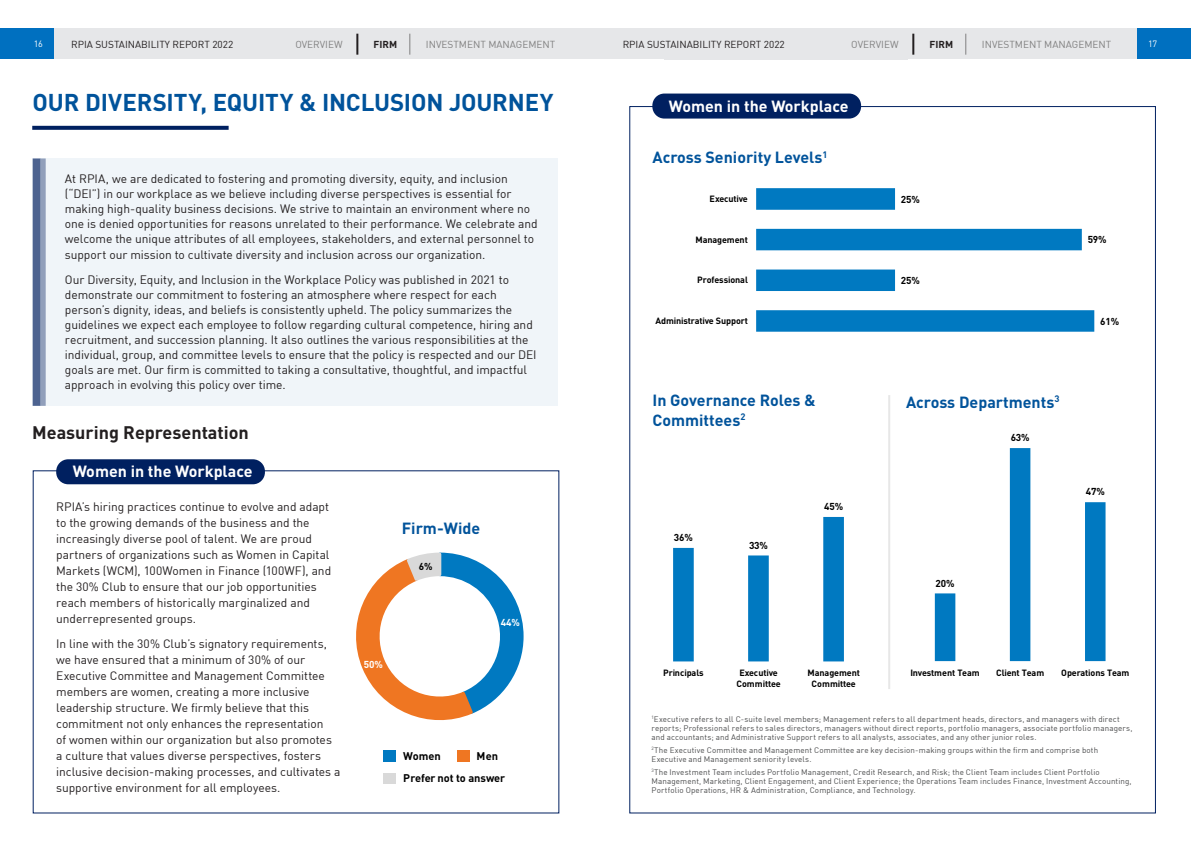
<style>
.page{position:relative;width:1191px;height:842px;background:#fff}
.page>*{position:absolute;margin:0;border:0;box-sizing:border-box;transform-origin:0 0}
.t1{font:700 24px "DIN";letter-spacing:-.005em;color:#00539b}
.t2{font:700 18px "DIN";color:#231f20}
.t3{font:700 16px/19.2px "DIN";color:#00539b}
.t4{font:700 16px "DIN";color:#fff}
.t5{font:12px/16px "DIN";letter-spacing:-.005em;color:#231f20}
.t6{font:700 11px/22.6px "DIN";letter-spacing:-.005em;color:#000}
.t7{font:10px "DIN";color:#231f20}
.t8{font:10px "DIN";color:#808080}
.t9{font:700 10px "DIN";letter-spacing:-.015em;color:#000}
.t10{font:700 10px "DIN";color:#231f20}
.t11{font:700 10px "DIN";color:#fff}
.t12{font:700 9px/10.9px "DIN";letter-spacing:-.015em;color:#000;text-align:center}
.t13{font:9px "DIN";color:#fff}
.t14{font:8px/9px "DIN";letter-spacing:.015em;color:#4b4c4d}
</style>
<div class="page">
<svg style="left:32px;top:126px;width:197px;height:4px"></svg>
<div style="left:33px;top:158px;width:525px;height:248px;background:#f0f5f9"></div>
<div style="left:33px;top:158px;width:8px;height:248px;background:#4d6390"></div>
<div style="left:41px;top:158px;width:5px;height:248px;background:#919fbb"></div>
<div style="left:56px;top:459px;width:209px;height:25px;background:#002060;border-radius:12px"></div>
<div style="left:652px;top:94px;width:209px;height:25px;background:#002060;border-radius:12px"></div>
<hr style="left:888px;top:395px;width:2px;height:294px;background:#e7e7e7">
<svg style="left:356px;top:552px;width:168px;height:169px"></svg>
<div style="left:384px;top:750px;width:12px;height:11px;background:#0079c1"></div>
<div style="left:457px;top:750px;width:12px;height:11px;background:#ef7622"></div>
<div style="left:384px;top:773px;width:12px;height:11px;background:#d9d9d9"></div>
<svg style="left:756px;top:188px;width:338px;height:144px"></svg>
<svg style="left:934px;top:448px;width:171px;height:213px"></svg>
<svg style="left:673px;top:517px;width:171px;height:144px"></svg>
<div style="left:0;top:28px;width:54px;height:31px;background:#0070c0"></div>
<div style="left:1136px;top:28px;width:55px;height:31px;background:#0070c0"></div>
<div style="left:298px;top:28px;width:297px;height:31px;background:#e6e7e9"></div>
<div style="left:823px;top:28px;width:313px;height:31px;background:#e6e7e9"></div>
<div style="left:54px;top:28px;width:244px;height:31px;background:#e6e7e9"></div>
<hr style="left:356px;top:34px;width:2px;height:21px;background:#231f20">
<svg style="left:409px;top:34px;width:1px;height:21px"></svg>
<div style="left:595px;top:28px;width:228px;height:31px;background:#e6e7e9"></div>
<div style="left:664px;top:29px;width:243px;height:31px;background:#e6e7e9"></div>
<hr style="left:912px;top:34px;width:2px;height:21px;background:#231f20">
<svg style="left:965px;top:34px;width:1px;height:21px"></svg>
<p class="t13" style="left:34px;top:39px;width:11px">16</p>
<p class="t7" style="left:71px;top:38px;width:164px">RPIA SUSTAINABILITY REPORT 2022</p>
<p class="t8" style="left:295px;top:38px;width:49px">OVERVIEW</p>
<p class="t10" style="left:373px;top:38px;width:25px">FIRM</p>
<p class="t8" style="left:426px;top:38px;width:131px">INVESTMENT MANAGEMENT</p>
<p class="t7" style="left:623px;top:38px;width:164px">RPIA SUSTAINABILITY REPORT 2022</p>
<p class="t8" style="left:851px;top:38px;width:49px">OVERVIEW</p>
<p class="t10" style="left:929px;top:38px;width:25px">FIRM</p>
<p class="t8" style="left:982px;top:38px;width:131px">INVESTMENT MANAGEMENT</p>
<p class="t13" style="left:1148px;top:39px;width:11px">17</p>
<h1 class="t1" style="left:33px;top:86px;width:522px">OUR DIVERSITY, EQUITY &amp; INCLUSION JOURNEY</h1>
<p class="t5" style="left:65px;top:171px;width:474px;line-height:15.2px">At RPIA, we are dedicated to fostering and promoting diversity, equity, and inclusion (“DEI”) in our workplace as we believe including diverse perspectives is essential for making high-quality business decisions. We strive to maintain an environment where no one is denied opportunities for reasons unrelated to their performance. We celebrate and welcome the unique attributes of all employees, stakeholders, and external personnel to support our mission to cultivate diversity and inclusion across our organization.</p>
<p class="t5" style="left:65px;top:272px;width:473px;line-height:15px">Our Diversity, Equity, and Inclusion in the Workplace Policy was published in 2021 to demonstrate our commitment to fostering an atmosphere where respect for each person’s dignity, ideas, and beliefs is consistently upheld. The policy summarizes the guidelines we expect each employee to follow regarding cultural competence, hiring and recruitment, and succession planning. It also outlines the various responsibilities at the individual, group, and committee levels to ensure that the policy is respected and our DEI goals are met. Our firm is committed to taking a consultative, thoughtful, and impactful approach in evolving this policy over time.</p>
<h2 class="t2" style="left:32px;top:421px;width:218px">Measuring Representation</h2>
<h3 class="t4" style="left:73px;top:461px;width:181px">Women in the Workplace</h3>
<p class="t5" style="left:56px;top:499px;width:276px">RPIA’s hiring practices continue to evolve and adapt to the growing demands of the business and the increasingly diverse pool of talent. We are proud partners of organizations such as Women in Capital Markets (WCM), 100Women in Finance (100WF), and the 30% Club to ensure that our job opportunities reach members of historically marginalized and underrepresented groups.</p>
<p class="t5" style="left:56px;top:636px;width:286px">In line with the 30% Club’s signatory requirements, we have ensured that a minimum of 30% of our Executive Committee and Management Committee members are women, creating a more inclusive leadership structure. We firmly believe that this commitment not only enhances the representation<br>of women within our organization but also promotes a culture that values diverse perspectives, fosters inclusive decision-making processes, and cultivates a supportive environment for all employees.</p>
<h3 class="t3" style="left:402px;top:518px;width:80px">Firm-Wide</h3>
<p class="t9" style="left:419px;top:559px;width:15px">6%</p>
<p class="t11" style="left:364px;top:657px;width:21px">50%</p>
<p class="t11" style="left:501px;top:616px;width:21px">44%</p>
<p class="t6" style="left:403px;top:744px;width:39px">Women</p>
<p class="t6" style="left:403px;top:744px;width:103px;text-indent:73px">Men<br>Prefer not to answer</p>
<h3 class="t4" style="left:669px;top:96px;width:181px">Women in the Workplace</h3>
<h3 class="t3" style="left:652px;top:147px;width:176px">Across Seniority Levels<sup>1</sup></h3>
<p class="t12" style="left:709px;top:193px;width:40px">Executive</p>
<p class="t12" style="left:695px;top:233px;width:54px">Management</p>
<p class="t12" style="left:697px;top:274px;width:52px">Professional</p>
<p class="t12" style="left:655px;top:315px;width:94px">Administrative Support</p>
<p class="t9" style="left:901px;top:193px;width:21px">25%</p>
<p class="t9" style="left:901px;top:274px;width:21px">25%</p>
<p class="t9" style="left:1087px;top:233px;width:21px">59%</p>
<p class="t9" style="left:1100px;top:315px;width:21px">61%</p>
<h3 class="t3" style="left:652px;top:390px;width:165px">In Governance Roles &amp;<br>Committees<sup>2</sup></h3>
<h3 class="t3" style="left:906px;top:392px;width:155px">Across Departments<sup>3</sup></h3>
<p class="t9" style="left:674px;top:531px;width:21px">36%</p>
<p class="t9" style="left:749px;top:538px;width:21px">33%</p>
<p class="t9" style="left:824px;top:500px;width:21px">45%</p>
<p class="t9" style="left:935px;top:576px;width:21px">20%</p>
<p class="t9" style="left:1010px;top:431px;width:21px">63%</p>
<p class="t9" style="left:1085px;top:485px;width:21px">47%</p>
<p class="t12" style="left:663px;top:667px;width:42px">Principals</p>
<p class="t12" style="left:736px;top:667px;width:46px">Executive<br>Committee</p>
<p class="t12" style="left:807px;top:667px;width:54px">Management<br>Committee</p>
<p class="t12" style="left:910px;top:667px;width:71px">Investment Team</p>
<p class="t12" style="left:996px;top:667px;width:50px">Client Team</p>
<p class="t12" style="left:1061px;top:667px;width:70px">Operations Team</p>
<p class="t14" style="left:651px;top:714px;width:482px"><sup>1</sup>Executive refers to all C-suite level members; Management refers to all department heads, directors, and managers with direct reports; Professional refers to sales directors, managers without direct reports, portfolio managers, associate portfolio managers, and accountants; and Administrative Support refers to all analysts, associates, and any other junior roles.</p>
<p class="t14" style="left:651px;top:745px;width:448px"><sup>2</sup>The Executive Committee and Management Committee are key decision-making groups within the firm and comprise both<br>Executive and Management seniority levels.</p>
<p class="t14" style="left:651px;top:767px;width:482px"><sup>3</sup>The Investment Team includes Portfolio Management, Credit Research, and Risk; the Client Team includes Client Portfolio<br>Management, Marketing, Client Engagement, and Client Experience; the Operations Team includes Finance, Investment Accounting,<br>Portfolio Operations, HR &amp; Administration, Compliance, and Technology.</p>
</div>
